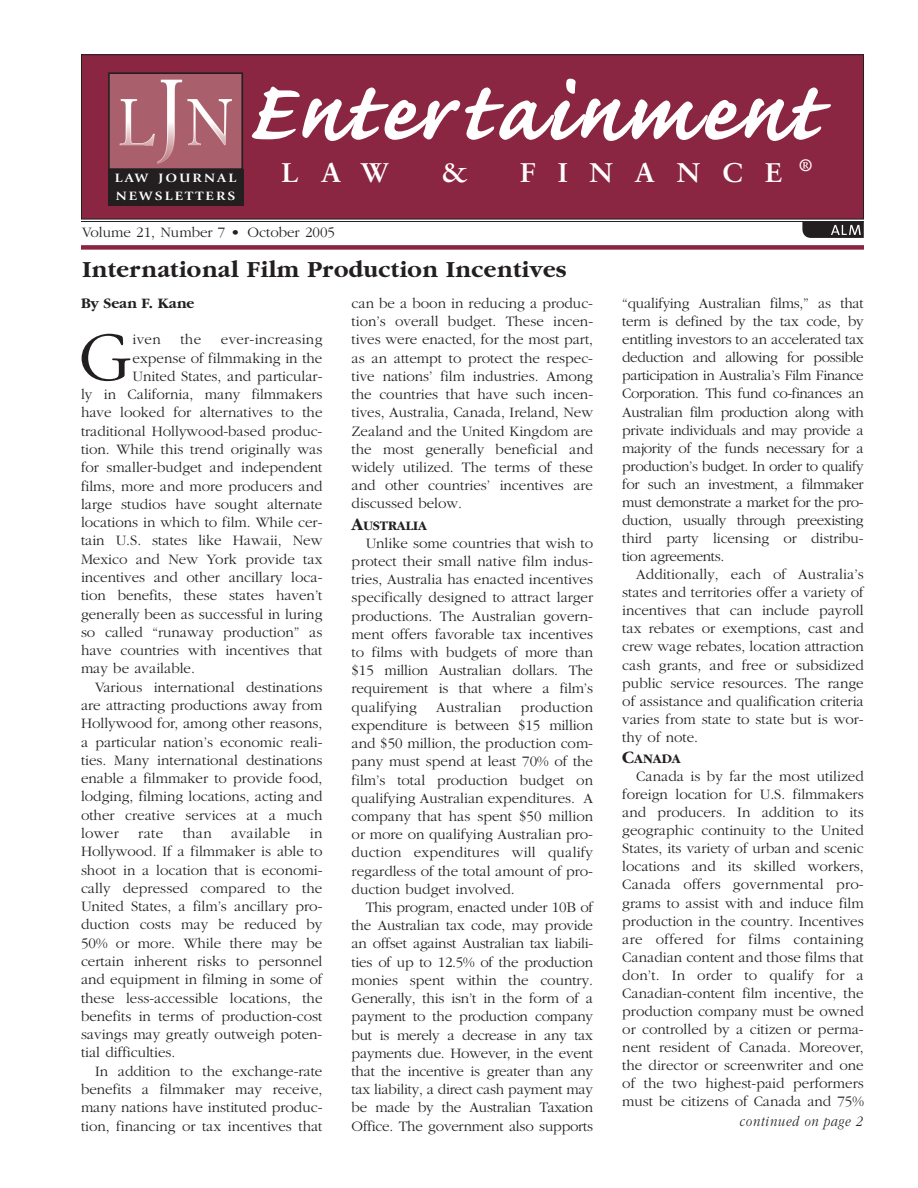
<style>
.page{position:relative;width:918px;height:1188px;background:#fff}
.page>*{position:absolute;margin:0;border:0;box-sizing:border-box;transform-origin:0 0}
.t1{font:108px "Caflisch Script MM 640";letter-spacing:.035em;color:#fff}
.t2{font:300 72.75px "Garamond";color:#231f20}
.t3{font:27px "Sabon Bold Os F";letter-spacing:.78em;color:#fff;scale:1.05 1}
.t4{font:700 24px "Garamond";letter-spacing:.015em;color:#231f20}
.t5{font:300 15px/18.1px "Garamond";color:#231f20;text-align:justify}
.t6{font:300 15px "Garamond";letter-spacing:.02em;color:#231f20}
.t7{font:italic 300 15px "Garamond";letter-spacing:.055em;color:#231f20;scale:.82 1}
.t8{font:700 15px "Garamond";color:#231f20}
.t9{font:700 13.5px "Garamond";color:#231f20}
.t10{font:700 12.6px/17.4px "Giovanni";letter-spacing:.15em;color:#fff;scale:1.15 1}
.s1{font-size:18px}
</style>
<div class="page">
<div style="left:81px;top:245px;width:783px;height:5px;background:#8b2642"></div>
<div style="left:81px;top:55px;width:783px;height:164px;background:#8b2642"></div>
<div style="left:81px;top:54px;width:783px;height:166px;border:1px solid #231f20"></div>
<img style="left:111px;top:75px;width:129px;height:92px">
<div style="left:108px;top:72px;width:135px;height:98px;border:2px solid #231f20"></div>
<div style="left:108px;top:170px;width:135px;height:36px;background:#231f20"></div>
<svg style="left:802px;top:222px;width:62px;height:16px"></svg>
<hr style="left:81px;top:221px;width:783px;height:1px;background:#231f20">
<p class="t10" style="left:115px;top:170px;width:107px">LAW JOURNAL<br>NEWSLETTERS</p>
<h1 class="t1" style="left:246px;top:38px;width:574px">Entertainment</h1>
<h3 class="t3" style="left:282px;top:162px;width:104px">LAW</h3>
<h3 class="t3" style="left:441px;top:162px;width:27px">&amp;</h3>
<h3 class="t3" style="left:520px;top:162px;width:280px">FINANCE <sup>®</sup></h3>
<p class="t5" style="left:82px;top:224px;width:254px">Volume 21, Number 7 • October 2005</p>
<h3 class="t4" style="left:82px;top:260px;width:486px">International Film Production Incentives</h3>
<p class="t8" style="left:81px;top:297px;width:115px">By Sean F. Kane</p>
<h2 class="t2" style="left:79px;top:329px;width:55px">G</h2>
<p class="t5" style="left:133px;top:332px;width:30px">iven</p>
<p class="t5" style="left:180px;top:332px;width:22px">the</p>
<p class="t6" style="left:221px;top:334px;width:103px">ever-increasing</p>
<p class="t5" style="left:133px;top:350px;width:191px">expense of filmmaking in the</p>
<p class="t5" style="left:133px;top:368px;width:191px">United States, and particular-</p>
<p class="t5" style="left:81px;top:386px;width:243px">ly in California, many filmmakers</p>
<p class="t5" style="left:81px;top:405px;width:243px">have looked for alternatives to the</p>
<p class="t5" style="left:81px;top:423px;width:243px">traditional Hollywood-based produc-</p>
<p class="t5" style="left:81px;top:441px;width:243px">tion. While this trend originally was</p>
<p class="t5" style="left:81px;top:460px;width:243px">for smaller-budget and independent</p>
<p class="t5" style="left:81px;top:478px;width:243px">films, more and more producers and</p>
<p class="t5" style="left:81px;top:496px;width:243px">large studios have sought alternate</p>
<p class="t5" style="left:81px;top:514px;width:243px">locations in which to film. While cer-</p>
<p class="t5" style="left:81px;top:533px;width:243px">tain U.S. states like Hawaii, New</p>
<p class="t5" style="left:81px;top:551px;width:243px">Mexico and New York provide tax</p>
<p class="t5" style="left:81px;top:569px;width:243px">incentives and other ancillary loca-</p>
<p class="t5" style="left:81px;top:588px;width:243px">tion benefits, these states haven’t</p>
<p class="t5" style="left:81px;top:606px;width:243px">generally been as successful in luring</p>
<p class="t5" style="left:81px;top:624px;width:243px">so called “runaway production” as</p>
<p class="t5" style="left:81px;top:642px;width:243px">have countries with incentives that</p>
<p class="t5" style="left:81px;top:661px;width:116px">may be available.</p>
<p class="t5" style="left:95px;top:679px;width:229px">Various international destinations</p>
<p class="t5" style="left:81px;top:697px;width:243px">are attracting productions away from</p>
<p class="t5" style="left:81px;top:716px;width:243px">Hollywood for, among other reasons,</p>
<p class="t5" style="left:81px;top:734px;width:243px">a particular nation’s economic reali-</p>
<p class="t5" style="left:81px;top:752px;width:243px">ties. Many international destinations</p>
<p class="t5" style="left:81px;top:770px;width:243px">enable a filmmaker to provide food,</p>
<p class="t5" style="left:81px;top:789px;width:243px">lodging, filming locations, acting and</p>
<p class="t5" style="left:81px;top:807px;width:243px">other creative services at a much</p>
<p class="t5" style="left:81px;top:825px;width:39px">lower</p>
<p class="t5" style="left:138px;top:825px;width:26px">rate</p>
<p class="t5" style="left:183px;top:825px;width:31px">than</p>
<p class="t6" style="left:231px;top:827px;width:61px">available</p>
<p class="t5" style="left:81px;top:825px;width:243px;text-indent:229px">in Hollywood. If a filmmaker is able to shoot in a location that is economi&shy;cally depressed compared to the United States, a film’s ancillary pro&shy;duction costs may be reduced by 50% or more. While there may be certain inherent risks to personnel and equipment in filming in some of these less-accessible locations, the benefits in terms of production-cost savings may greatly outweigh poten&shy;tial difficulties.</p>
<p class="t5" style="left:81px;top:1063px;width:243px;text-indent:14px">In addition to the exchange-rate benefits a filmmaker may receive, many nations have instituted produc&shy;tion, financing or tax incentives that</p>
<p class="t5" style="left:352px;top:295px;width:243px">can be a boon in reducing a produc&shy;tion’s overall budget. These incen&shy;tives were enacted, for the most part, as an attempt to protect the respec&shy;tive nations’ film industries. Among the countries that have such incen&shy;tives, Australia, Canada, Ireland, New Zealand and the United Kingdom are the most generally beneficial and widely utilized. The terms of these and other countries’ incentives are discussed below.</p>
<p class="t9" style="left:352px;top:520px;width:77px"><span class="s1">A</span>USTRALIA</p>
<p class="t5" style="left:352px;top:535px;width:243px;text-indent:14px">Unlike some countries that wish to protect their small native film indus&shy;tries, Australia has enacted incentives specifically designed to attract larger productions. The Australian govern&shy;ment offers favorable tax incentives to films with budgets of more than $15 million Australian dollars. The requirement is that where a film’s qualifying</p>
<p class="t5" style="left:352px;top:699px;width:243px;text-indent:169px">production expenditure is between $15 million and $50 million, the production com&shy;pany must spend at least 70% of the film’s total production budget on qualifying Australian expenditures. A company that has spent $50 million or more on qualifying Australian pro&shy;duction expenditures will qualify regardless of the total amount of pro&shy;duction budget involved.</p>
<p class="t5" style="left:352px;top:899px;width:243px;text-indent:14px">This program, enacted under 10B of the Australian tax code, may provide an offset against Australian tax liabili&shy;ties of up to 12.5% of the production monies spent within the country.<br>Generally, this isn’t in the form of a payment to the production company but is merely a decrease in any tax payments due. However, in the event that the incentive is greater than any tax liability, a direct cash payment may be made by the Australian Taxation Office. The government also supports</p>
<p class="t5" style="left:436px;top:699px;width:67px">Australian</p>
<p class="t5" style="left:622px;top:295px;width:243px">“qualifying Australian films,” as that term is defined by the tax code, by entitling investors to an accelerated tax deduction and allowing for possible participation in Australia’s Film Finance Corporation. This fund co-finances an Australian film production along with private individuals and may provide a majority of the funds necessary for a production’s budget. In order to qualify for such an investment, a filmmaker must demonstrate a market for the pro&shy;duction, usually through preexisting third party licensing or distribu&shy;tion agreements.</p>
<p class="t5" style="left:622px;top:567px;width:243px;text-indent:14px">Additionally, each of Australia’s states and territories offer a variety of incentives that can include payroll tax rebates or exemptions, cast and crew wage rebates, location attraction cash grants, and free or subsidized public service resources. The range of assistance and qualification criteria varies from state to state but is wor&shy;thy of note.</p>
<p class="t9" style="left:622px;top:753px;width:60px"><span class="s1">C</span>ANADA</p>
<p class="t5" style="left:622px;top:768px;width:243px;text-indent:14px">Canada is by far the most utilized foreign location for U.S. filmmakers and producers. In addition to its geographic continuity to the United States, its variety of urban and scenic locations and its skilled workers, Canada offers governmental pro&shy;grams to assist with and induce film production in the country. Incentives are offered for films containing Canadian content and those films that don’t. In order to qualify for a Canadian-content film incentive, the production company must be owned or controlled by a citizen or perma&shy;nent resident of Canada. Moreover, the director or screenwriter and one of the two highest-paid performers must be citizens of Canada and 75%</p>
<p class="t7" style="left:740px;top:1116px;width:151px">continued on page 2</p>
</div>
